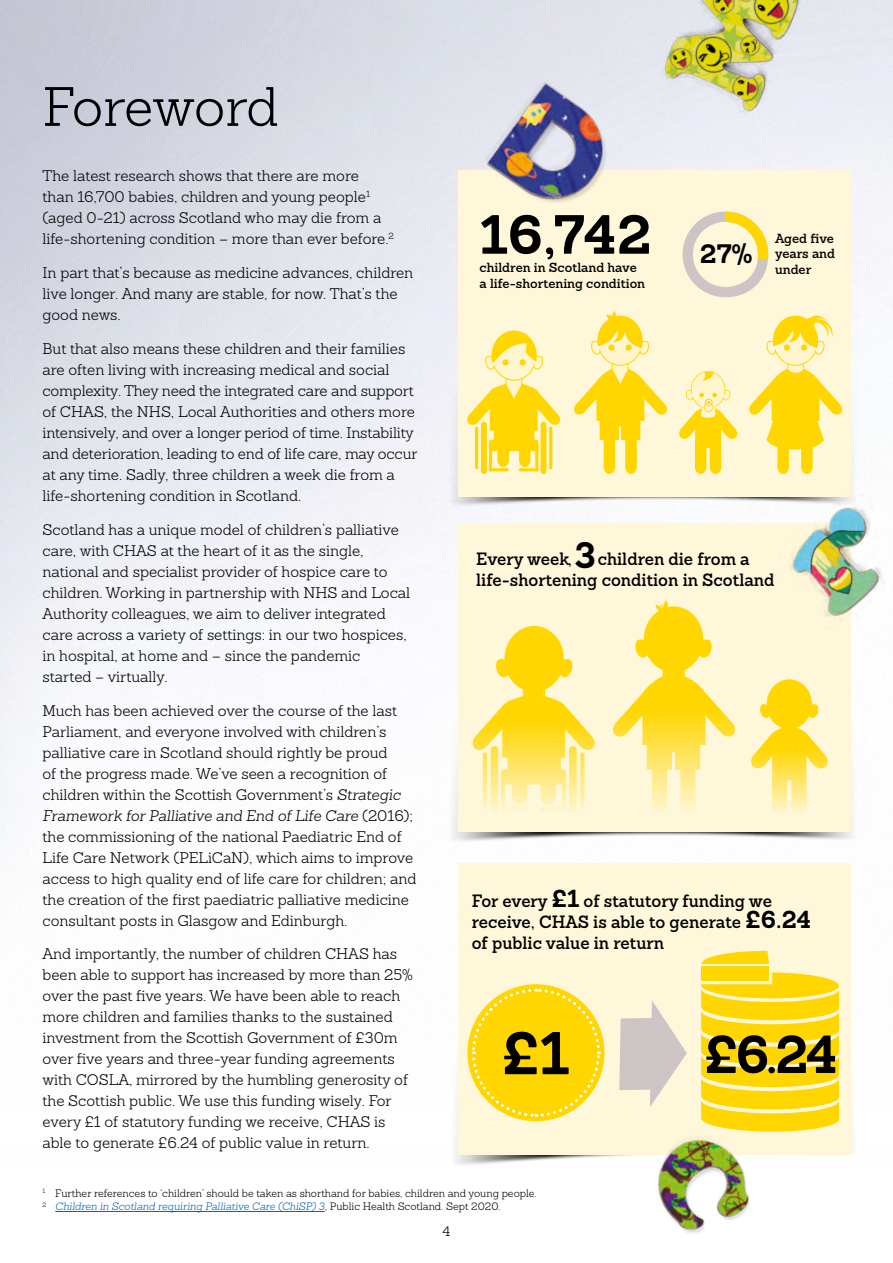
<style>
.page{position:relative;width:893px;height:1263px;background:#fff}
.page>*{position:absolute;margin:0;border:0;box-sizing:border-box;transform-origin:0 0}
.t1{font:300 54px "Sanchez";letter-spacing:-.015em;color:#000}
.t2{font:700 53.7px "Sanchez";color:#000}
.t3{font:700 26.1px "Sanchez";color:#000}
.t4{font:600 17.4px/21px "Sanchez";color:#000}
.t5{font:300 15px/21px "Sanchez";color:#000}
.t6{font:300 13.5px "Sanchez";color:#000}
.t7{font:600 12.9px/15.5px "Sanchez";color:#000}
.t8{font:300 10.5px/13.5px "Sanchez";color:#000}
.s1{font-style:italic}
.s2{font-weight:700;font-size:36px}
.s3{font-weight:700;font-size:24px}
.s4{font-style:italic;color:#0563c1}
</style>
<div class="page">
<img style="left:429px;top:341px;width:436px;height:179px">
<div style="left:458px;top:170px;width:393px;height:326px;background:#fff7d9"></div>
<svg style="left:683px;top:212px;width:85px;height:85px"></svg>
<svg style="left:574px;top:311px;width:93px;height:163px"></svg>
<svg style="left:749px;top:315px;width:93px;height:126px"></svg>
<svg style="left:679px;top:371px;width:59px;height:103px"></svg>
<svg style="left:467px;top:330px;width:94px;height:137px"></svg>
<div style="left:489px;top:440px;width:49px;height:11px;background:#ffd600;border-radius:3px"></div>
<div style="left:481px;top:422px;width:6px;height:52px;background:#ffd600;border-radius:3px"></div>
<hr style="left:475px;top:427px;width:3px;height:42px;background:#ffd600;border-radius:2px">
<hr style="left:489px;top:468px;width:20px;height:3px;background:#ffd600;border-radius:2px">
<hr style="left:489px;top:445px;width:3px;height:26px;background:#ffd600;border-radius:2px">
<div style="left:541px;top:422px;width:5px;height:52px;background:#ffd600;border-radius:3px"></div>
<hr style="left:549px;top:427px;width:3px;height:42px;background:#ffd600;border-radius:2px">
<hr style="left:519px;top:468px;width:19px;height:3px;background:#ffd600;border-radius:2px">
<hr style="left:535px;top:445px;width:3px;height:26px;background:#ffd600;border-radius:2px">
<hr style="left:55px;top:1211px;width:270px;height:1px;background:#0563c1">
<img style="left:429px;top:676px;width:436px;height:179px">
<div style="left:458px;top:523px;width:393px;height:309px;background:#fff7d9"></div>
<svg style="left:613px;top:600px;width:123px;height:212px"></svg>
<svg style="left:472px;top:626px;width:123px;height:179px"></svg>
<svg style="left:501px;top:769px;width:65px;height:15px"></svg>
<svg style="left:491px;top:746px;width:7px;height:69px"></svg>
<svg style="left:483px;top:752px;width:4px;height:56px"></svg>
<hr style="left:501px;top:807px;width:26px;height:4px;background:#fff4c9;border-radius:2px">
<svg style="left:501px;top:776px;width:4px;height:35px"></svg>
<svg style="left:569px;top:746px;width:8px;height:69px"></svg>
<svg style="left:580px;top:752px;width:5px;height:56px"></svg>
<hr style="left:540px;top:807px;width:26px;height:4px;background:#fff4c9;border-radius:2px">
<svg style="left:562px;top:776px;width:4px;height:35px"></svg>
<svg style="left:751px;top:679px;width:77px;height:134px"></svg>
<img style="left:620px;top:0;width:205px;height:140px">
<img style="left:428px;top:994px;width:428px;height:172px">
<div style="left:458px;top:863px;width:393px;height:291px;background:#fff7d9"></div>
<svg style="left:619px;top:1001px;width:68px;height:70px"></svg>
<svg style="left:701px;top:951px;width:68px;height:13px"></svg>
<div style="left:701px;top:966px;width:68px;height:15px;background:#ffd600"></div>
<svg style="left:701px;top:972px;width:138px;height:157px"></svg>
<svg style="left:470px;top:987px;width:132px;height:131px"></svg>
<img style="left:721px;top:441px;width:172px;height:231px">
<img style="left:599px;top:1071px;width:216px;height:164px">
<img style="left:443px;top:30px;width:230px;height:227px">
<h1 class="t1" style="left:43px;top:73px;width:238px">Foreword</h1>
<p class="t5" style="left:43px;top:166px;width:353px">The latest research shows that there are more<br>than 16,700 babies, children and young people<sup>1 </sup>(aged 0-21) across Scotland who may die from a life‑shortening condition – more than ever before.<sup>2</sup></p>
<p class="t5" style="left:43px;top:262px;width:372px">In part that’s because as medicine advances, children live longer. And many are stable, for now. That’s the good news.</p>
<p class="t5" style="left:43px;top:338px;width:376px">But that also means these children and their families are often living with increasing medical and social complexity. They need the integrated care and support of CHAS, the NHS, Local Authorities and others more intensively, and over a longer period of time. Instability and deterioration, leading to end of life care, may occur at any time. Sadly, three children a week die from a life‑shortening condition in Scotland.</p>
<p class="t5" style="left:43px;top:519px;width:369px">Scotland has a unique model of children’s palliative care, with CHAS at the heart of it as the single, national and specialist provider of hospice care to children. Working in partnership with NHS and Local Authority colleagues, we aim to deliver integrated care across a variety of settings: in our two hospices, in hospital, at home and – since the pandemic started – virtually.</p>
<p class="t5" style="left:43px;top:700px;width:376px">Much has been achieved over the course of the last Parliament, and everyone involved with children’s palliative care in Scotland should rightly be proud<br>of the progress made. We’ve seen a recognition of children within the Scottish Government’s <span class="s1">Strategic Framework for Palliative and End of Life Care</span> (2016); the commissioning of the national Paediatric End of Life Care Network (PELiCaN), which aims to improve access to high quality end of life care for children; and the creation of the first paediatric palliative medicine consultant posts in Glasgow and Edinburgh.</p>
<p class="t5" style="left:43px;top:943px;width:372px">And importantly, the number of children CHAS has been able to support has increased by more than 25% over the past five years. We have been able to reach more children and families thanks to the sustained investment from the Scottish Government of £30m over five years and three-year funding agreements with COSLA, mirrored by the humbling generosity of the Scottish public. We use this funding wisely. For every £1 of statutory funding we receive, CHAS is able to generate £6.24 of public value in return.</p>
<h2 class="t2" style="left:480px;top:198px;width:174px">16,742</h2>
<p class="t7" style="left:480px;top:260px;width:167px">children in Scotland have a life-shortening condition</p>
<h3 class="t3" style="left:700px;top:236px;width:54px">27%</h3>
<p class="t7" style="left:775px;top:230px;width:62px;text-align:justify">Aged five years and under</p>
<p class="t4" style="left:476px;top:548px;width:300px">Every week,<span class="s2">3</span> children die from a life‑shortening condition in Scotland</p>
<p class="t4" style="left:472px;top:890px;width:341px">For every <span class="s3">£1</span> of statutory funding we receive, CHAS is able to generate <span class="s3">£6.24 </span>of public value in return</p>
<p class="t8" style="left:43px;top:1186px;width:496px"><sup>1</sup> Further references to ‘children’ should be taken as shorthand for babies, children and young people.<br><sup>2</sup> <span class="s4">Children in Scotland requiring Palliative Care (ChiSP) 3</span>, Public Health Scotland. Sept 2020.</p>
<p class="t6" style="left:443px;top:1223px;width:9px">4</p>
</div>
